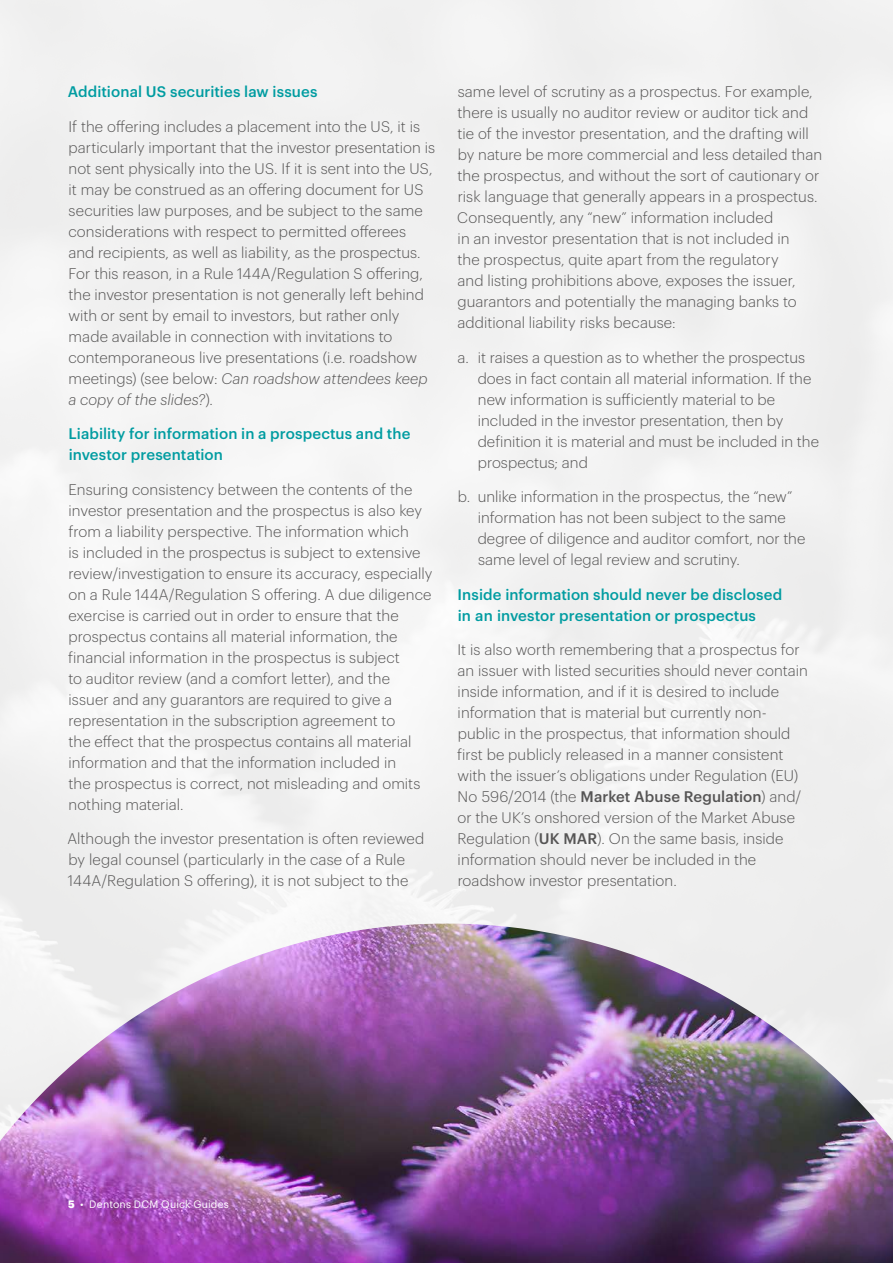
<style>
.page{position:relative;width:893px;height:1263px;background:#fff}
.page>*{position:absolute;margin:0;border:0;box-sizing:border-box;transform-origin:0 0}
.t1{font:300 15px/21px "Dentons Sans";letter-spacing:.005em;color:#555454}
.t2{font:500 15px/21px "Dentons Sans";letter-spacing:.01em;color:#009ca1}
.t3{font:10.5px "Dentons Sans";letter-spacing:.015em;color:#fff}
.s1{font-style:italic}
.s2{font-weight:500}
.s3{font-weight:700}
</style>
<div class="page">
<img style="left:0;top:923px;width:893px;height:340px">
<p class="t2" style="left:68px;top:80px;width:251px">Additional US securities law issues</p>
<p class="t1" style="left:68px;top:115px;width:368px">If the offering includes a placement into the US, it is particularly important that the investor presentation is not sent physically into the US. If it is sent into the US, it may be construed as an offering document for US securities law purposes, and be subject to the same considerations with respect to permitted offerees and recipients, as well as liability, as the prospectus.<br>For this reason, in a Rule 144A/Regulation S offering, the investor presentation is not generally left behind with or sent by email to investors, but rather only made available in connection with invitations to contemporaneous live presentations (i.e. roadshow meetings) (see below: <span class="s1">Can roadshow attendees keep a copy of the slides?</span>).</p>
<p class="t2" style="left:69px;top:422px;width:343px">Liability for information in a prospectus and the investor presentation</p>
<p class="t1" style="left:68px;top:478px;width:366px">Ensuring consistency between the contents of the investor presentation and the prospectus is also key from a liability perspective. The information which<br>is included in the prospectus is subject to extensive review/investigation to ensure its accuracy, especially on a Rule 144A/Regulation S offering. A due diligence exercise is carried out in order to ensure that the prospectus contains all material information, the financial information in the prospectus is subject<br>to auditor review (and a comfort letter), and the issuer and any guarantors are required to give a representation in the subscription agreement to<br>the effect that the prospectus contains all material information and that the information included in<br>the prospectus is correct, not misleading and omits nothing material.</p>
<p class="t1" style="left:67px;top:827px;width:358px">Although the investor presentation is often reviewed by legal counsel (particularly in the case of a Rule<br>144A/Regulation S offering), it is not subject to the</p>
<p class="t1" style="left:457px;top:80px;width:366px">same level of scrutiny as a prospectus. For example, there is usually no auditor review or auditor tick and tie of the investor presentation, and the drafting will by nature be more commercial and less detailed than the prospectus, and without the sort of cautionary or risk language that generally appears in a prospectus.<br>Consequently, any “new” information included<br>in an investor presentation that is not included in<br>the prospectus, quite apart from the regulatory<br>and listing prohibitions above, exposes the issuer, guarantors and potentially the managing banks to additional liability risks because:</p>
<p class="t1" style="left:478px;top:346px;width:343px;text-indent:-20px">a. it raises a question as to whether the prospectus does in fact contain all material information. If the new information is sufficiently material to be included in the investor presentation, then by definition it is material and must be included in the prospectus; and</p>
<p class="t1" style="left:478px;top:485px;width:329px;text-indent:-20px">b. unlike information in the prospectus, the “new” information has not been subject to the same degree of diligence and auditor comfort, nor the same level of legal review and scrutiny.</p>
<p class="t2" style="left:458px;top:583px;width:326px">Inside information should never be disclosed in an investor presentation or prospectus</p>
<p class="t1" style="left:457px;top:638px;width:352px">It is also worth remembering that a prospectus for an issuer with listed securities should never contain inside information, and if it is desired to include information that is material but currently non&shy;public in the prospectus, that information should first be publicly released in a manner consistent with the issuer’s obligations under Regulation (EU)<br>No 596/2014 (the <span class="s2">Market Abuse Regulation</span>) and/ or the UK’s onshored version of the Market Abuse Regulation (<span class="s2">UK MAR</span>). On the same basis, inside information should never be included in the roadshow investor presentation.</p>
<p class="t3" style="left:68px;top:1196px;width:162px"><span class="s3">5</span> • Dentons DCM Quick Guides</p>
</div>
